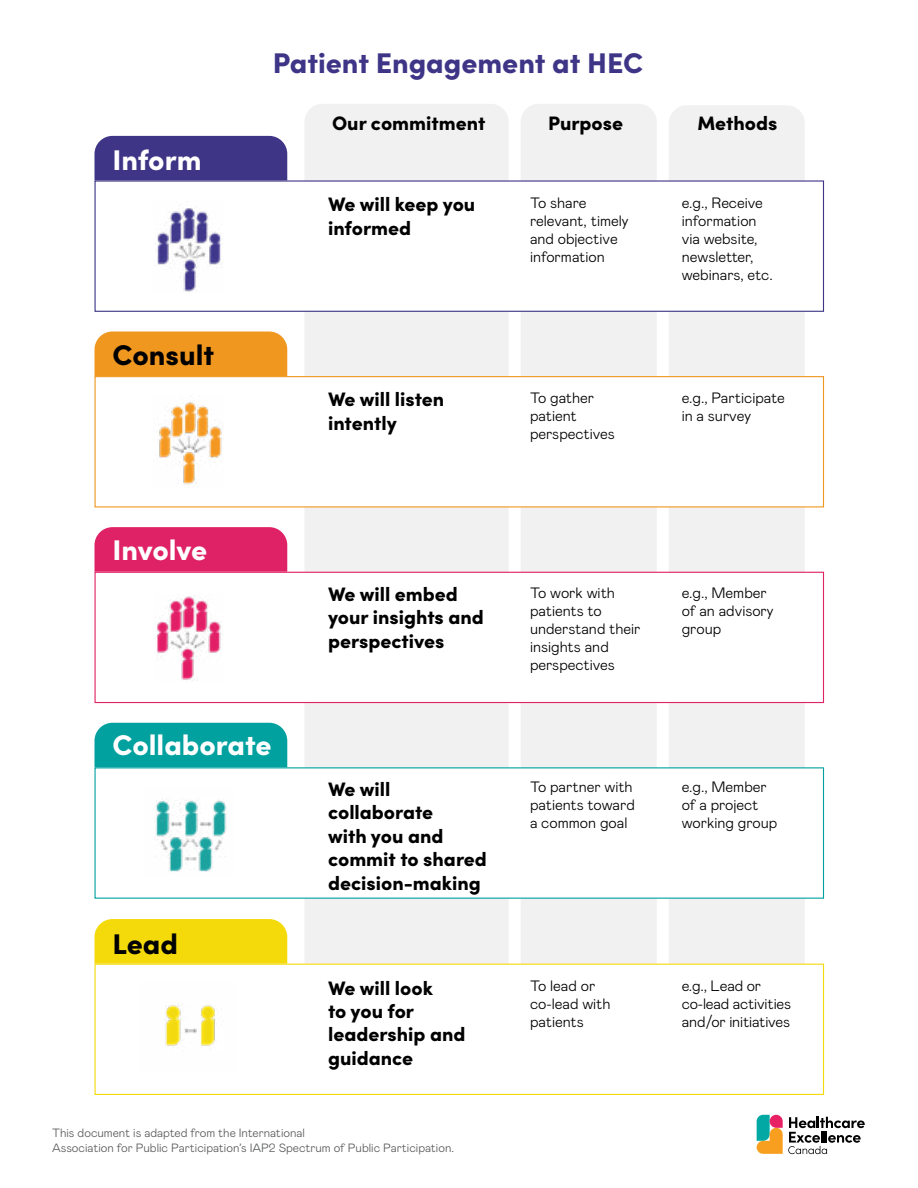
<style>
.page{position:relative;width:918px;height:1188px;background:#fff}
.page>*{position:absolute;margin:0;border:0;box-sizing:border-box;transform-origin:0 0}
.t1{font:900 28.5px "Sofia Pro";color:#fff}
.t2{font:900 28.5px "Sofia Pro";color:#3e3587}
.t3{font:900 28.5px "Sofia Pro";color:#000}
.t4{font:900 19.5px/23.4px "Sofia Pro";color:#000}
.t5{font:300 15px/18px "Mabry Pro";color:#000}
.t6{font:300 12px/15px "Mabry Pro";color:#58595b}
</style>
<div class="page">
<div style="left:94px;top:723px;width:193px;height:44px;background:#00a19f"></div>
<div style="left:94px;top:527px;width:193px;height:45px;background:#df2265"></div>
<div style="left:94px;top:332px;width:193px;height:44px;background:#f09720"></div>
<div style="left:94px;top:136px;width:193px;height:44px;background:#3e3587"></div>
<div style="left:94px;top:919px;width:193px;height:45px;background:#f4da0b"></div>
<div style="left:304px;top:104px;width:205px;height:987px;background:#f1f1f2;border-radius:18px"></div>
<div style="left:521px;top:104px;width:136px;height:987px;background:#f1f1f2;border-radius:18px"></div>
<div style="left:669px;top:105px;width:136px;height:988px;background:#f1f1f2;border-radius:18px"></div>
<div style="left:94px;top:180px;width:730px;height:132px;background:#fff;border:1px solid #3e3587"></div>
<div style="left:94px;top:376px;width:730px;height:131px;background:#fff;border:1px solid #f09720"></div>
<div style="left:94px;top:572px;width:730px;height:131px;background:#fff;border:1px solid #df2265"></div>
<div style="left:94px;top:767px;width:730px;height:132px;background:#fff"></div>
<div style="left:94px;top:964px;width:730px;height:131px;background:#fff;border:1px solid #f4da0b"></div>
<img style="left:164px;top:1004px;width:52px;height:42px">
<img style="left:154px;top:800px;width:73px;height:72px">
<img style="left:159px;top:402px;width:63px;height:83px">
<img style="left:155px;top:208px;width:66px;height:84px">
<img style="left:156px;top:596px;width:67px;height:85px">
<svg style="left:757px;top:1115px;width:108px;height:39px"></svg>
<p class="t1" style="left:113px;top:138px;width:90px">Inform</p>
<p class="t3" style="left:113px;top:333px;width:103px">Consult</p>
<p class="t1" style="left:113px;top:528px;width:96px">Involve</p>
<h1 class="t2" style="left:273px;top:41px;width:372px">Patient Engagement at HEC</h1>
<p class="t4" style="left:332px;top:109px;width:155px">Our commitment</p>
<p class="t4" style="left:548px;top:109px;width:77px">Purpose</p>
<p class="t4" style="left:697px;top:109px;width:81px">Methods</p>
<p class="t4" style="left:328px;top:191px;width:149px">We will keep you informed</p>
<p class="t5" style="left:530px;top:193px;width:100px">To share relevant, timely and objective information</p>
<p class="t5" style="left:682px;top:193px;width:93px">e.g., Receive information via website, newsletter, webinars, etc.</p>
<p class="t4" style="left:328px;top:386px;width:118px">We will listen intently</p>
<p class="t5" style="left:530px;top:387px;width:86px">To gather patient perspectives</p>
<p class="t5" style="left:682px;top:387px;width:104px">e.g., Participate in a survey</p>
<p class="t4" style="left:328px;top:581px;width:157px">We will embed your insights and perspectives</p>
<p class="t5" style="left:530px;top:582px;width:112px">To work with patients to understand their insights and perspectives</p>
<p class="t5" style="left:682px;top:582px;width:93px">e.g., Member of an advisory group</p>
<p class="t1" style="left:113px;top:723px;width:160px">Collaborate</p>
<p class="t3" style="left:113px;top:922px;width:67px">Lead</p>
<p class="t4" style="left:328px;top:776px;width:160px">We will collaborate<br>with you and commit to shared decision-making</p>
<p class="t5" style="left:530px;top:777px;width:106px">To partner with patients toward a common goal</p>
<p class="t5" style="left:682px;top:777px;width:97px">e.g., Member of a project working group</p>
<p class="t4" style="left:328px;top:974px;width:139px">We will look<br>to you for leadership and guidance</p>
<p class="t5" style="left:530px;top:976px;width:82px">To lead or co-lead with patients</p>
<p class="t5" style="left:682px;top:976px;width:111px">e.g., Lead or co-lead activities and/or initiatives</p>
<p class="t6" style="left:52px;top:1125px;width:404px">This document is adapted from the International<br>Association for Public Participation’s IAP2 Spectrum of Public Participation.</p>
</div>
